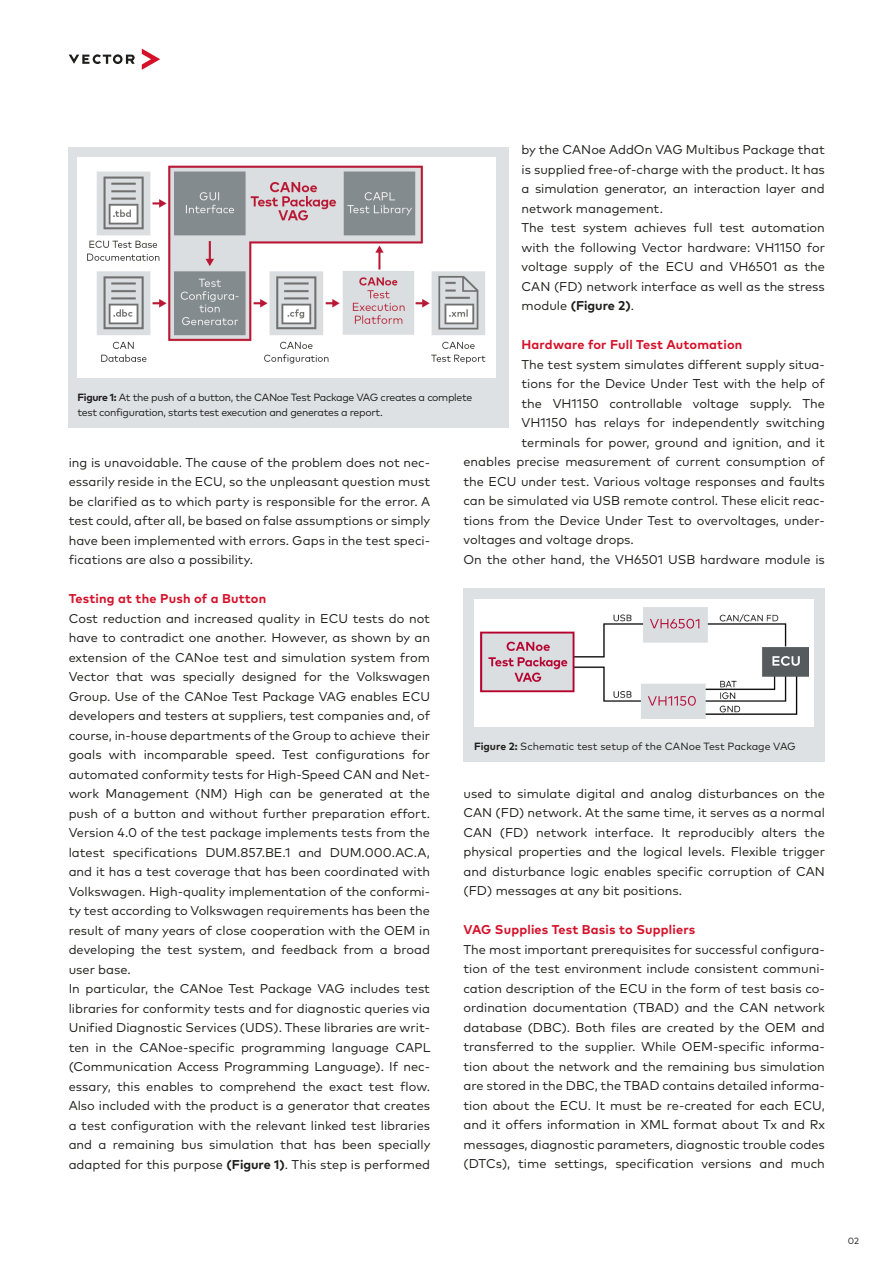
<style>
.page{position:relative;width:893px;height:1263px;background:#fff}
.page>*{position:absolute;margin:0;border:0;box-sizing:border-box;transform-origin:0 0}
.t1{font:12.75px/19.5px "Mark Pro";color:#1d1d1b;text-align:justify}
.t2{font:700 12.75px "Mark Pro";letter-spacing:.015em;color:#d5112a}
.t3{font:10.5px/15px "Mark Pro";letter-spacing:-.03em;color:#1d1d1b}
.t4{font:10.5px "Mark Pro";color:#1d1d1b}
.t5{font:9px "Mark Pro";color:#1d1d1b}
.s1{font-weight:700}
</style>
<div class="page">
<svg style="left:142px;top:49px;width:18px;height:21px"></svg>
<svg style="left:69px;top:54px;width:66px;height:10px"></svg>
<div style="left:68px;top:147px;width:441px;height:280px;background:#dde1e3"></div>
<div style="left:77px;top:158px;width:419px;height:220px;background:#fff"></div>
<img style="left:87px;top:165px;width:399px;height:199px">
<div style="left:463px;top:588px;width:362px;height:174px;background:#dde1e3"></div>
<div style="left:474px;top:599px;width:339px;height:127px;background:#fff"></div>
<img style="left:480px;top:608px;width:329px;height:111px">
<p class="t1" style="left:522px;top:139px;width:305px;text-align:left">by the CANoe AddOn VAG Multibus Package that is supplied free-of-charge with the product. It has a simulation generator, an interaction layer and network management.<br>The test system achieves full test automation with the following Vector hardware: VH1150 for voltage supply of the ECU and VH6501 as the CAN (FD) network interface as well as the stress module <span class="s1">(Figure 2)</span>.</p>
<p class="t2" style="left:522px;top:335px;width:222px">Hardware for Full Test Automation</p>
<p class="t1" style="left:522px;top:354px;width:305px">The test system simulates different supply situa-</p>
<p class="t1" style="left:522px;top:373px;width:305px">tions for the Device Under Test with the help of</p>
<p class="t1" style="left:522px;top:393px;width:305px">the VH1150 controllable voltage supply. The</p>
<p class="t1" style="left:522px;top:412px;width:305px">VH1150 has relays for independently switching</p>
<p class="t1" style="left:522px;top:432px;width:305px">terminals for power, ground and ignition, and it</p>
<p class="t1" style="left:463px;top:451px;width:363px">enables precise measurement of current consumption of</p>
<p class="t1" style="left:463px;top:471px;width:363px">the ECU under test. Various voltage responses and faults</p>
<p class="t1" style="left:463px;top:490px;width:363px">can be simulated via USB remote control. These elicit reac-</p>
<p class="t1" style="left:463px;top:510px;width:363px">tions from the Device Under Test to overvoltages, under-</p>
<p class="t1" style="left:463px;top:529px;width:172px">voltages and voltage drops.</p>
<p class="t1" style="left:463px;top:549px;width:363px">On the other hand, the VH6501 USB hardware module is</p>
<p class="t3" style="left:77px;top:389px;width:396px"><span class="s1">Figure 1:</span> At the push of a button, the CANoe Test Package VAG creates a complete test configuration, starts test execution and generates a report.</p>
<p class="t1" style="left:69px;top:451px;width:363px">ing is unavoidable. The cause of the problem does not nec&shy;essarily reside in the ECU, so the unpleasant question must be clarified as to which party is responsible for the error. A test could, after all, be based on false assumptions or simply have been implemented with errors. Gaps in the test speci&shy;fications are also a possibility.</p>
<p class="t2" style="left:69px;top:589px;width:199px">Testing at the Push of a Button</p>
<p class="t1" style="left:69px;top:607px;width:363px;text-align:left">Cost reduction and increased quality in ECU tests do not have to contradict one another. However, as shown by an extension of the CANoe test and simulation system from Vector that was specially designed for the Volkswagen Group. Use of the CANoe Test Package VAG enables ECU developers and testers at suppliers, test companies and, of course, in-house departments of the Group to achieve their goals with incomparable speed. Test configurations for automated conformity tests for High-Speed CAN and Net&shy;work Management (NM) High can be generated at the push of a button and without further preparation effort.<br>Version 4.0 of the test package implements tests from the latest specifications DUM.857.BE.1 and DUM.000.AC.A, and it has a test coverage that has been coordinated with Volkswagen. High-quality implementation of the conformi&shy;ty test according to Volkswagen requirements has been the result of many years of close cooperation with the OEM in developing the test system, and feedback from a broad user base.<br>In particular, the CANoe Test Package VAG includes test libraries for conformity tests and for diagnostic queries via Unified Diagnostic Services (UDS). These libraries are writ&shy;ten in the CANoe-specific programming language CAPL (Communication Access Programming Language). If nec&shy;essary, this enables to comprehend the exact test flow.<br>Also included with the product is a generator that creates a test configuration with the relevant linked test libraries and a remaining bus simulation that has been specially adapted for this purpose <span class="s1">(Figure 1)</span>. This step is performed</p>
<p class="t4" style="left:474px;top:739px;width:323px"><span class="s1">Figure 2:</span> Schematic test setup of the CANoe Test Package VAG</p>
<p class="t1" style="left:463px;top:783px;width:363px">used to simulate digital and analog disturbances on the CAN (FD) network. At the same time, it serves as a normal CAN (FD) network interface. It reproducibly alters the physical properties and the logical levels. Flexible trigger and disturbance logic enables specific corruption of CAN (FD) messages at any bit positions.</p>
<p class="t2" style="left:463px;top:920px;width:233px">VAG Supplies Test Basis to Suppliers</p>
<p class="t1" style="left:463px;top:939px;width:363px">The most important prerequisites for successful configura&shy;tion of the test environment include consistent communi&shy;cation description of the ECU in the form of test basis co&shy;ordination documentation (TBAD) and the CAN network database (DBC). Both files are created by the OEM and transferred to the supplier. While OEM-specific informa&shy;tion about the network and the remaining bus simulation are stored in the DBC, the TBAD contains detailed informa&shy;tion about the ECU. It must be re-created for each ECU, and it offers information in XML format about Tx and Rx messages, diagnostic parameters, diagnostic trouble codes (DTCs), time settings, specification versions and much</p>
<p class="t5" style="left:848px;top:1234px;width:13px">02</p>
</div>
